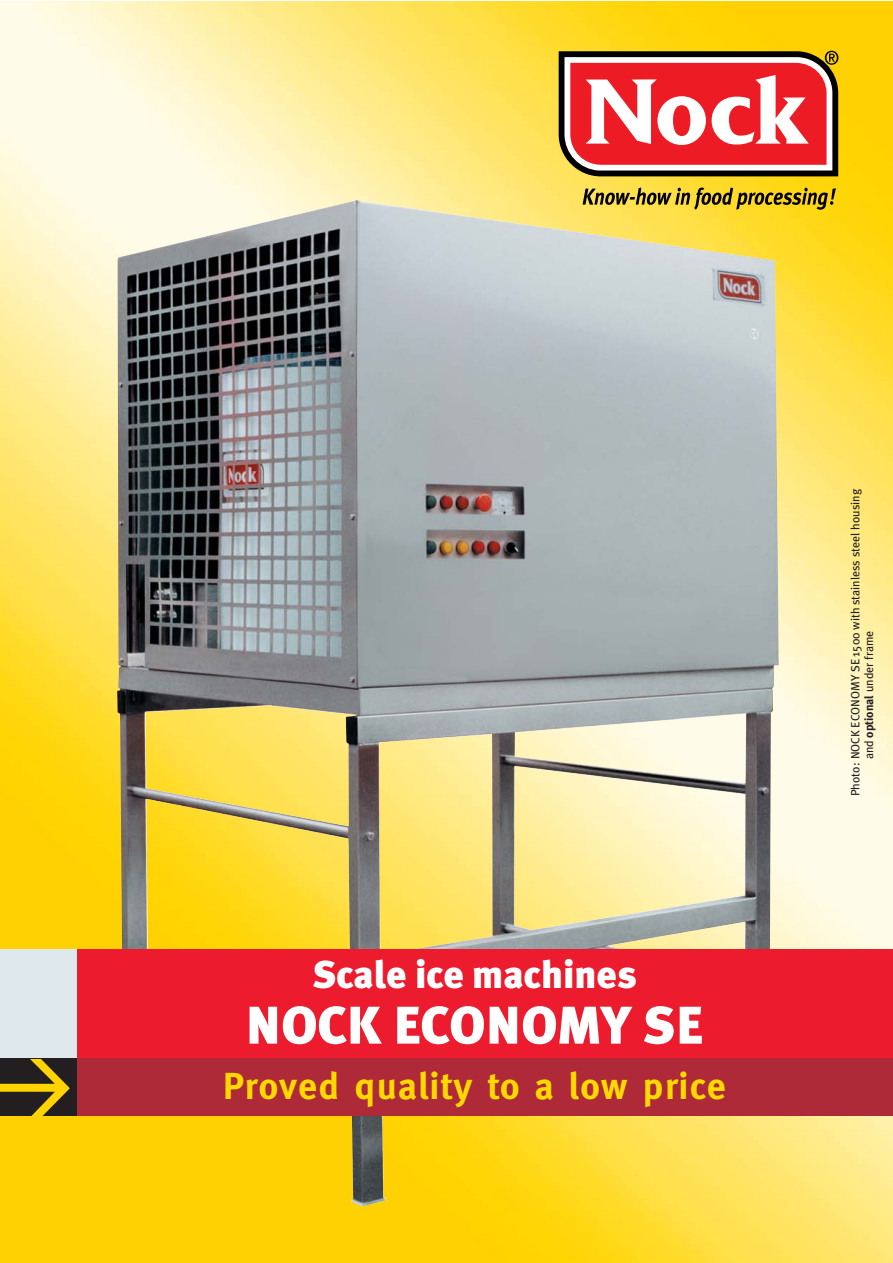
<style>
.page{position:relative;width:893px;height:1263px;background:#fff}
.page>*{position:absolute;margin:0;border:0;box-sizing:border-box;transform-origin:0 0}
.t1{font:900 52.95px "Meta Plus";color:#fff}
.t2{font:900 38.85px "Meta Plus";color:#fff}
.t3{font:700 37.5px "Meta";letter-spacing:.035em;color:#ffd900}
.t4{font:12px/13.5px "Meta Plus";color:#231f20}
.s1{font-weight:700}
</style>
<div class="page">
<img style="left:0;top:1px;width:893px;height:1262px">
<img style="left:117px;top:200px;width:662px;height:1006px">
<div style="left:56px;top:950px;width:837px;height:125px;background:#ed1b2e"></div>
<div style="left:62px;top:1058px;width:831px;height:58px;background:#af2a38"></div>
<div style="left:0;top:950px;width:76px;height:111px;background:#dfe8ed"></div>
<div style="left:0;top:1058px;width:76px;height:58px;background:#231f20"></div>
<svg style="left:559px;top:51px;width:279px;height:125px"></svg>
<svg style="left:583px;top:187px;width:253px;height:23px;background:#b49c24"></svg>
<svg style="left:0;top:1059px;width:70px;height:57px"></svg>
<h2 class="t2" style="left:313px;top:956px;width:325px">Scale ice machines</h2>
<h1 class="t1" style="left:245px;top:999px;width:460px">NOCK ECONOMY SE</h1>
<h3 class="t3" style="left:223px;top:1068px;width:504px">Proved quality to a low price</h3>
<p class="t4" style="left:849px;top:759px;width:272px;text-indent:-37px;rotate:-90deg">Photo: NOCK ECONOMY SE 1500 with stainless steel housing and <span class="s1">optional</span> under frame</p>
</div>
